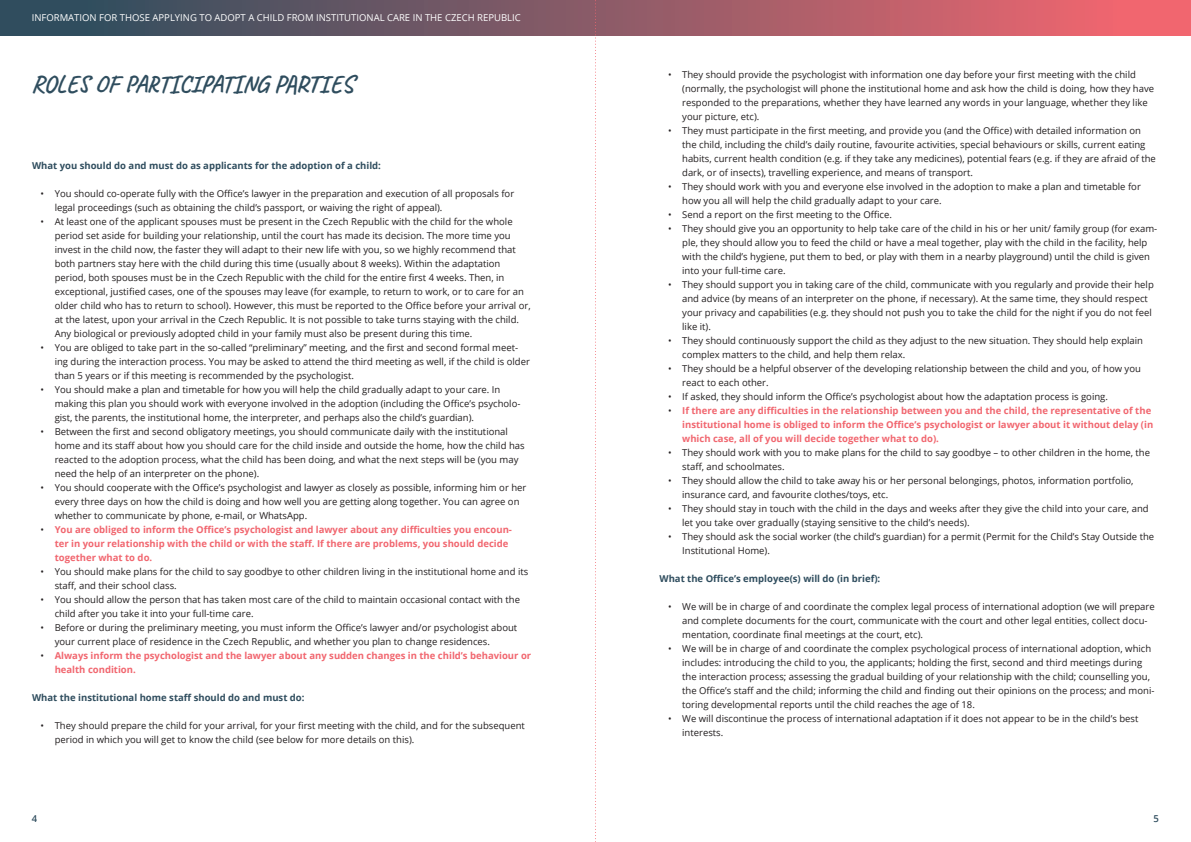
<style>
.page{position:relative;width:1191px;height:842px;background:#fff}
.page>*{position:absolute;margin:0;border:0;box-sizing:border-box;transform-origin:0 0}
.Kapitola{font:700 24px "Caveat";letter-spacing:-.01em;color:#2f4d5e}
.t1{font:9.5px/14px "Open Sans";color:#231f20}
.t2{font:700 9.5px/14px "Open Sans";color:#f1666f}
.body_9_5pt_Bold{font:700 9.5px "Open Sans";color:#2f4d5e}
.t3{font:9.5px "Open Sans";color:#fff}
.t4{font:600 9.5px "Open Sans";color:#2f4d5e}
.s1{font-weight:400;color:#231f20}
</style>
<div class="page">
<div style="left:0;top:0;width:1191px;height:35px;background:linear-gradient(to right,#244d5e,#f76871)"></div>
<svg style="left:595px;top:0;width:1px;height:842px"></svg>
<p class="t3" style="left:32px;top:11px;width:490px">INFORMATION FOR THOSE APPLYING TO ADOPT A CHILD FROM INSTITUTIONAL CARE IN THE CZECH REPUBLIC</p>
<p class="Kapitola" style="left:32px;top:69px;width:323px">ROLES OF PARTICIPATING PARTIES</p>
<p class="body_9_5pt_Bold" style="left:32px;top:159px;width:350px">What you should do and must do as applicants for the adoption of a child:</p>
<p class="t1" style="left:55px;top:186px;width:461px;text-indent:-14px">• You should co-operate fully with the Office’s lawyer in the preparation and execution of all proposals for legal proceedings (such as obtaining the child’s passport, or waiving the right of appeal).</p>
<p class="t1" style="left:55px;top:214px;width:477px;text-indent:-14px">• At least one of the applicant spouses must be present in the Czech Republic with the child for the whole period set aside for building your relationship, until the court has made its decision. The more time you invest in the child now, the faster they will adapt to their new life with you, so we highly recommend that both partners stay here with the child during this time (usually about 8 weeks). Within the adaptation period, both spouses must be in the Czech Republic with the child for the entire first 4 weeks. Then, in exceptional, justified cases, one of the spouses may leave (for example, to return to work, or to care for an older child who has to return to school). However, this must be reported to the Office before your arrival or, at the latest, upon your arrival in the Czech Republic. It is not possible to take turns staying with the child.<br>Any biological or previously adopted child in your family must also be present during this time.</p>
<p class="t1" style="left:55px;top:340px;width:477px;text-indent:-14px">• You are obliged to take part in the so-called “preliminary” meeting, and the first and second formal meet&shy;ing during the interaction process. You may be asked to attend the third meeting as well, if the child is older than 5 years or if this meeting is recommended by the psychologist.</p>
<p class="t1" style="left:55px;top:382px;width:467px;text-indent:-14px">• You should make a plan and timetable for how you will help the child gradually adapt to your care. In making this plan you should work with everyone involved in the adoption (including the Office’s psycholo&shy;gist, the parents, the institutional home, the interpreter, and perhaps also the child’s guardian).</p>
<p class="t1" style="left:55px;top:424px;width:471px;text-indent:-14px">• Between the first and second obligatory meetings, you should communicate daily with the institutional home and its staff about how you should care for the child inside and outside the home, how the child has reacted to the adoption process, what the child has been doing, and what the next steps will be (you may need the help of an interpreter on the phone).</p>
<p class="t1" style="left:55px;top:480px;width:473px;text-indent:-14px">• You should cooperate with the Office’s psychologist and lawyer as closely as possible, informing him or her every three days on how the child is doing and how well you are getting along together. You can agree on whether to communicate by phone, e-mail, or WhatsApp.</p>
<p class="t2" style="left:55px;top:522px;width:459px;text-indent:-14px"><span class="s1">•</span> You are obliged to inform the Office’s psychologist and lawyer about any difficulties you encoun&shy;ter in your relationship with the child or with the staff. If there are problems, you should decide together what to do.</p>
<p class="t1" style="left:55px;top:564px;width:475px;text-indent:-14px">• You should make plans for the child to say goodbye to other children living in the institutional home and its staff, and their school class.</p>
<p class="t1" style="left:55px;top:592px;width:467px;text-indent:-14px">• You should allow the person that has taken most care of the child to maintain occasional contact with the child after you take it into your full-time care.</p>
<p class="t1" style="left:55px;top:620px;width:464px;text-indent:-14px">• Before or during the preliminary meeting, you must inform the Office’s lawyer and/or psychologist about your current place of residence in the Czech Republic, and whether you plan to change residences.</p>
<p class="t2" style="left:55px;top:648px;width:478px;text-indent:-14px"><span class="s1">•</span> Always inform the psychologist and the lawyer about any sudden changes in the child’s behaviour or health condition.</p>
<p class="body_9_5pt_Bold" style="left:32px;top:691px;width:274px">What the institutional home staff should do and must do:</p>
<p class="t1" style="left:55px;top:718px;width:472px;text-indent:-14px">• They should prepare the child for your arrival, for your first meeting with the child, and for the subsequent period in which you will get to know the child (see below for more details on this).</p>
<p class="t1" style="left:682px;top:67px;width:473px;text-indent:-14px">• They should provide the psychologist with information one day before your first meeting with the child (normally, the psychologist will phone the institutional home and ask how the child is doing, how they have responded to the preparations, whether they have learned any words in your language, whether they like your picture, etc).</p>
<p class="t1" style="left:682px;top:123px;width:475px;text-indent:-14px">• They must participate in the first meeting, and provide you (and the Office) with detailed information on the child, including the child’s daily routine, favourite activities, special behaviours or skills, current eating habits, current health condition (e.g. if they take any medicines), potential fears (e.g. if they are afraid of the dark, or of insects), travelling experience, and means of transport.</p>
<p class="t1" style="left:682px;top:179px;width:460px;text-indent:-14px">• They should work with you and everyone else involved in the adoption to make a plan and timetable for how you all will help the child gradually adapt to your care.</p>
<p class="t1" style="left:668px;top:207px;width:225px">• Send a report on the first meeting to the Office.</p>
<p class="t1" style="left:682px;top:221px;width:476px;text-indent:-14px">• They should give you an opportunity to help take care of the child in his or her unit/ family group (for exam&shy;ple, they should allow you to feed the child or have a meal together, play with the child in the facility, help with the child’s hygiene, put them to bed, or play with them in a nearby playground) until the child is given into your full-time care.</p>
<p class="t1" style="left:682px;top:277px;width:473px;text-indent:-14px">• They should support you in taking care of the child, communicate with you regularly and provide their help and advice (by means of an interpreter on the phone, if necessary). At the same time, they should respect your privacy and capabilities (e.g. they should not push you to take the child for the night if you do not feel like it).</p>
<p class="t1" style="left:682px;top:333px;width:462px;text-indent:-14px">• They should continuously support the child as they adjust to the new situation. They should help explain complex matters to the child, and help them relax.</p>
<p class="t1" style="left:682px;top:361px;width:460px;text-indent:-14px">• They should be a helpful observer of the developing relationship between the child and you, of how you react to each other.</p>
<p class="t1" style="left:668px;top:389px;width:441px">• If asked, they should inform the Office’s psychologist about how the adaptation process is going.</p>
<p class="t2" style="left:682px;top:403px;width:472px;text-indent:-14px"><span class="s1">•</span> If there are any difficulties in the relationship between you and the child, the representative of the institutional home is obliged to inform the Office’s psychologist or lawyer about it without delay (in which case, all of you will decide together what to do).</p>
<p class="t1" style="left:682px;top:445px;width:469px;text-indent:-14px">• They should work with you to make plans for the child to say goodbye – to other children in the home, the staff, and schoolmates.</p>
<p class="t1" style="left:682px;top:473px;width:453px;text-indent:-14px">• They should allow the child to take away his or her personal belongings, photos, information portfolio, insurance card, and favourite clothes/toys, etc.</p>
<p class="t1" style="left:682px;top:501px;width:468px;text-indent:-14px">• They should stay in touch with the child in the days and weeks after they give the child into your care, and let you take over gradually (staying sensitive to the child’s needs).</p>
<p class="t1" style="left:682px;top:529px;width:473px;text-indent:-14px">• They should ask the social worker (the child’s guardian) for a permit (Permit for the Child’s Stay Outside the<br>Institutional Home).</p>
<p class="body_9_5pt_Bold" style="left:659px;top:572px;width:222px">What the Office’s employee(s) will do (in brief):</p>
<p class="t1" style="left:682px;top:599px;width:474px;text-indent:-14px">• We will be in charge of and coordinate the complex legal process of international adoption (we will prepare and complete documents for the court, communicate with the court and other legal entities, collect docu&shy;mentation, coordinate final meetings at the court, etc).</p>
<p class="t1" style="left:682px;top:641px;width:474px;text-indent:-14px">• We will be in charge of and coordinate the complex psychological process of international adoption, which includes: introducing the child to you, the applicants; holding the first, second and third meetings during the interaction process; assessing the gradual building of your relationship with the child; counselling you, the Office’s staff and the child; informing the child and finding out their opinions on the process; and moni&shy;toring developmental reports until the child reaches the age of 18.</p>
<p class="t1" style="left:682px;top:711px;width:458px;text-indent:-14px">• We will discontinue the process of international adaptation if it does not appear to be in the child’s best interests.</p>
<p class="t4" style="left:32px;top:812px;width:7px">4</p>
<p class="t4" style="left:1153px;top:812px;width:7px">5</p>
</div>
